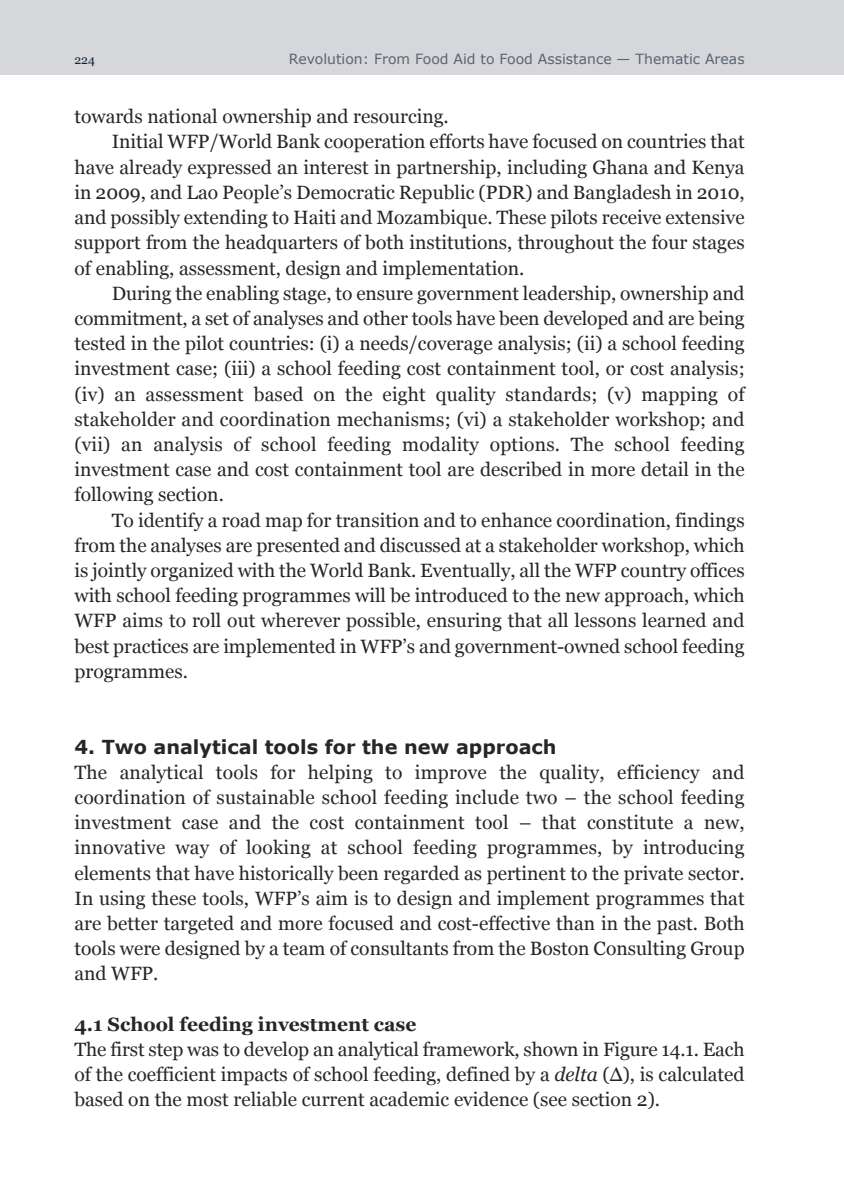
<style>
.page{position:relative;width:844px;height:1191px;background:#fff}
.page>*{position:absolute;margin:0;border:0;box-sizing:border-box;transform-origin:0 0}
.t1{font:19.25px/25.2px "Georgia";color:#272627;text-align:justify}
.t2{font:700 19.25px "Verdana";color:#272627}
.t3{font:700 19.25px "Georgia";color:#272627}
.t4{font:14px "Verdana";color:#5b6570}
.t5{font:12.25px "Georgia";color:#142333}
.s1{font-style:italic}
</style>
<div class="page">
<div style="left:0;top:0;width:843px;height:74px;background:#d5d7da"></div>
<p class="t5" style="left:74px;top:53px;width:22px">224</p>
<p class="t4" style="left:289px;top:49px;width:457px">Revolution: From Food Aid to Food Assistance — Thematic Areas</p>
<p class="t1" style="left:74px;top:104px;width:376px">towards national ownership and resourcing.</p>
<p class="t1" style="left:112px;top:129px;width:634px">Initial WFP/World Bank cooperation efforts have focused on countries that</p>
<p class="t1" style="left:74px;top:154px;width:671px">have already expressed an interest in partnership, including Ghana and Kenya</p>
<p class="t1" style="left:74px;top:180px;width:671px">in 2009, and Lao People’s Democratic Republic (PDR) and Bangladesh in 2010,</p>
<p class="t1" style="left:74px;top:205px;width:671px">and possibly extending to Haiti and Mozambique. These pilots receive extensive</p>
<p class="t1" style="left:74px;top:230px;width:671px">support from the headquarters of both institutions, throughout the four stages</p>
<p class="t1" style="left:74px;top:255px;width:451px">of enabling, assessment, design and implementation.</p>
<p class="t1" style="left:112px;top:280px;width:634px">During the enabling stage, to ensure government leadership, ownership and</p>
<p class="t1" style="left:74px;top:306px;width:671px">commitment, a set of analyses and other tools have been developed and are being</p>
<p class="t1" style="left:74px;top:331px;width:671px">tested in the pilot countries: (i) a needs/coverage analysis; (ii) a school feeding</p>
<p class="t1" style="left:74px;top:356px;width:671px">investment case; (iii) a school feeding cost containment tool, or cost analysis;</p>
<p class="t1" style="left:74px;top:381px;width:671px">(iv) an assessment based on the eight quality standards; (v) mapping of</p>
<p class="t1" style="left:74px;top:406px;width:671px">stakeholder and coordination mechanisms; (vi) a stakeholder workshop; and</p>
<p class="t1" style="left:74px;top:432px;width:671px">(vii) an analysis of school feeding modality options. The school feeding</p>
<p class="t1" style="left:74px;top:457px;width:671px">investment case and cost containment tool are described in more detail in the</p>
<p class="t1" style="left:74px;top:482px;width:151px">following section.</p>
<p class="t1" style="left:112px;top:507px;width:634px">To identify a road map for transition and to enhance coordination, findings</p>
<p class="t1" style="left:74px;top:532px;width:671px">from the analyses are presented and discussed at a stakeholder workshop, which</p>
<p class="t1" style="left:74px;top:558px;width:671px">is jointly organized with the World Bank. Eventually, all the WFP country offices</p>
<p class="t1" style="left:74px;top:583px;width:671px">with school feeding programmes will be introduced to the new approach, which</p>
<p class="t1" style="left:74px;top:608px;width:671px">WFP aims to roll out wherever possible, ensuring that all lessons learned and</p>
<p class="t1" style="left:74px;top:633px;width:671px">best practices are implemented in WFP’s and government-owned school feeding</p>
<p class="t1" style="left:74px;top:658px;width:115px">programmes.</p>
<p class="t2" style="left:74px;top:734px;width:483px">4. Two analytical tools for the new approach</p>
<p class="t1" style="left:74px;top:759px;width:671px">The analytical tools for helping to improve the quality, efficiency and coordination of sustainable school feeding include two – the school feeding investment case and the cost containment tool – that constitute a new, innovative way of looking at school feeding programmes, by introducing elements that have historically been regarded as pertinent to the private sector.<br>In using these tools, WFP’s aim is to design and implement programmes that are better targeted and more focused and cost-effective than in the past. Both tools were designed by a team of consultants from the Boston Consulting Group and WFP.</p>
<p class="t3" style="left:74px;top:1013px;width:343px">4.1 School feeding investment case</p>
<p class="t1" style="left:74px;top:1036px;width:671px">The first step was to develop an analytical framework, shown in Figure 14.1. Each of the coefficient impacts of school feeding, defined by a <span class="s1">delta</span> (∆), is calculated based on the most reliable current academic evidence (see section 2).</p>
</div>
